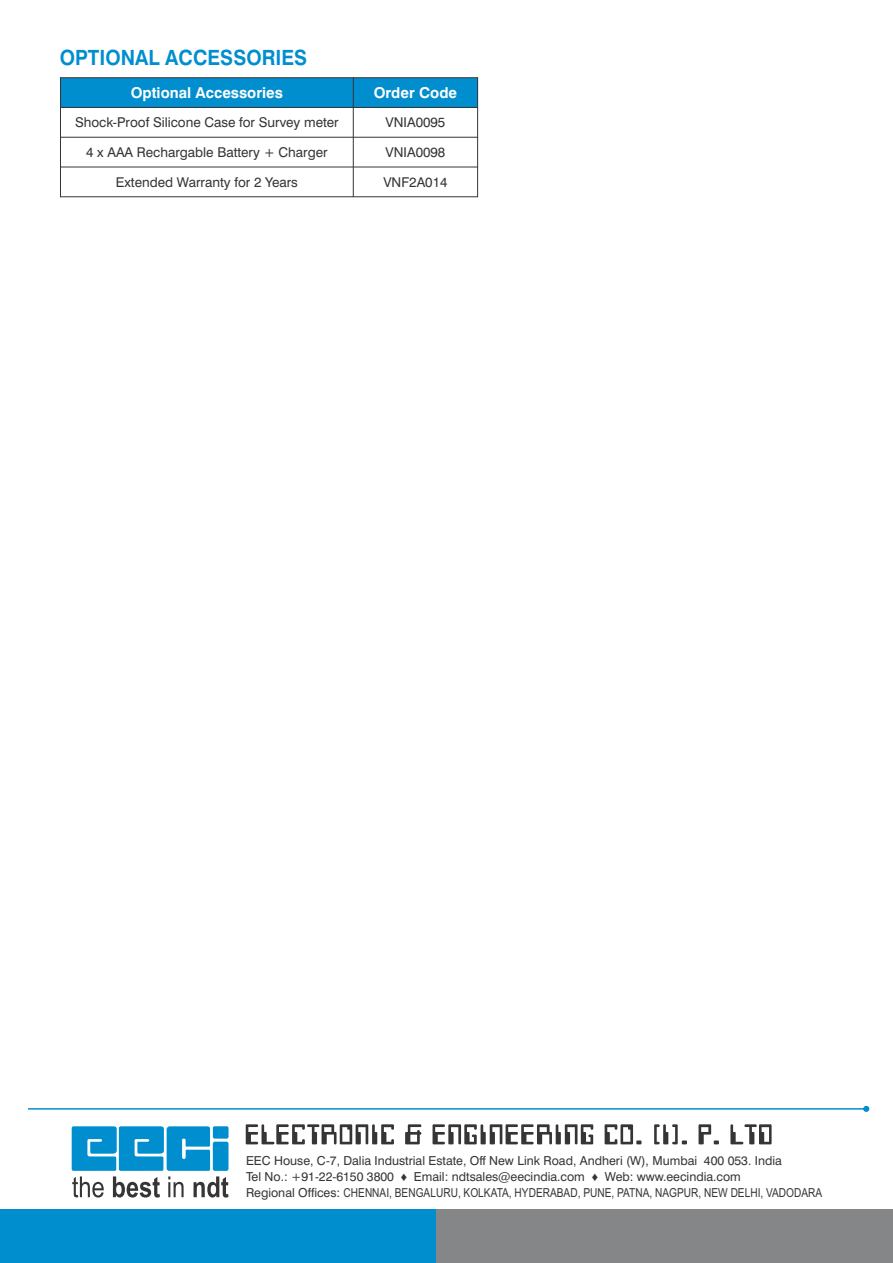
<style>
.page{position:relative;width:893px;height:1263px;background:#fff}
.page>*{position:absolute;margin:0;border:0;box-sizing:border-box;transform-origin:0 0}
.t1{font:700 21px "Swiss 721 BT";color:#008ecf;scale:.92 1}
.t2{font:700 15px "Swiss 721 BT";color:#fefefe}
.t3{font:13.5px "Swiss 721 BT";color:#373435}
.t4{font:12.3px/16px "Swiss 721 BT";color:#373435}
.t5{font:12.3px "Arial Narrow";color:#373435}
.s1{font-family:"Arial"}
.s2{font-family:"Swiss 721 BT"}
</style>
<div class="page">
<svg style="left:72px;top:1126px;width:156px;height:71px"></svg>
<div style="left:213px;top:1126px;width:16px;height:12px;background:#008ecf;border-radius:2px"></div>
<div style="left:213px;top:1142px;width:15px;height:29px;background:#008ecf;border-radius:2px"></div>
<svg style="left:246px;top:1124px;width:526px;height:20px"></svg>
<svg style="left:28px;top:1106px;width:841px;height:6px"></svg>
<div style="left:0;top:1210px;width:893px;height:53px;background:#848688"></div>
<div style="left:0;top:1210px;width:436px;height:53px;background:#008ecf"></div>
<div style="left:60px;top:78px;width:293px;height:29px;background:#008ecf"></div>
<div style="left:353px;top:78px;width:125px;height:29px;background:#008ecf"></div>
<hr style="left:60px;top:77px;width:1px;height:120px;background:#373435">
<hr style="left:353px;top:77px;width:1px;height:120px;background:#373435">
<hr style="left:477px;top:77px;width:1px;height:120px;background:#373435">
<hr style="left:60px;top:196px;width:418px;height:1px;background:#373435">
<hr style="left:60px;top:167px;width:418px;height:1px;background:#373435">
<hr style="left:60px;top:137px;width:418px;height:1px;background:#373435">
<hr style="left:60px;top:107px;width:418px;height:1px;background:#373435">
<hr style="left:60px;top:77px;width:418px;height:1px;background:#373435">
<h1 class="t1" style="left:60px;top:49px;width:271px">OPTIONAL ACCESSORIES</h1>
<p class="t2" style="left:131px;top:87px;width:154px">Optional Accessories</p>
<p class="t2" style="left:374px;top:87px;width:85px">Order Code</p>
<p class="t3" style="left:75px;top:117px;width:265px">Shock-Proof Silicone Case for Survey meter</p>
<p class="t3" style="left:386px;top:117px;width:61px">VNIA0095</p>
<p class="t3" style="left:86px;top:147px;width:243px">4 x AAA Rechargable Battery + Charger</p>
<p class="t3" style="left:386px;top:147px;width:61px">VNIA0098</p>
<p class="t3" style="left:116px;top:177px;width:184px">Extended Warranty for 2 Years</p>
<p class="t3" style="left:383px;top:177px;width:66px">VNF2A014</p>
<p class="t4" style="left:246px;top:1154px;width:537px">EEC House, C-7, Dalia Industrial Estate, Off New Link Road, Andheri (W), Mumbai 400 053. India<br>Tel No.: +91-22-6150 3800 <span class="s1">♦</span> Email: ndtsales@eecindia.com <span class="s1">♦</span> Web: www.eecindia.com</p>
<p class="t5" style="left:246px;top:1188px;width:578px"><span class="s2">Regional Offices:</span> CHENNAI, BENGALURU, KOLKATA, HYDERABAD, PUNE, PATNA, NAGPUR, NEW DELHI, VADODARA</p>
</div>
